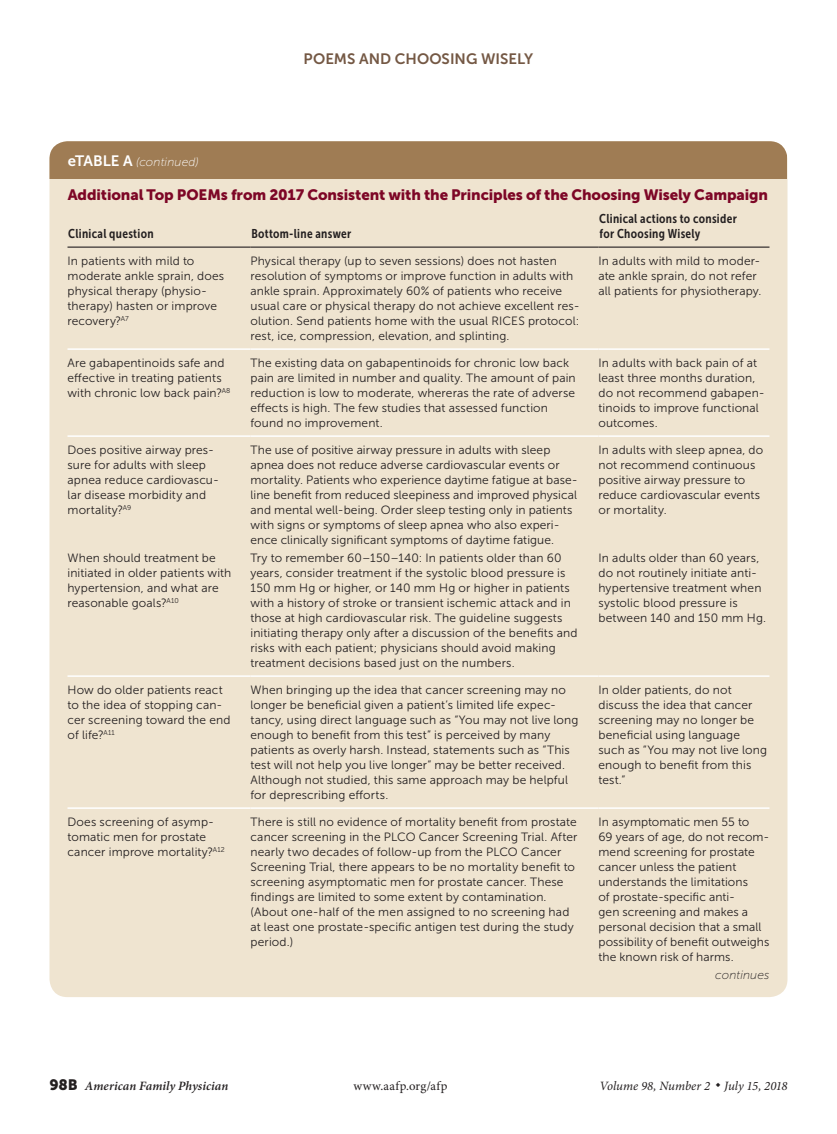
<style>
.page{position:relative;width:837px;height:1134px;background:#fff}
.page>*{position:absolute;margin:0;border:0;box-sizing:border-box;transform-origin:0 0}
.table_title{font:15px "Museo Sans 900";letter-spacing:-.005em;color:#7d0626}
.t1{font:15px "Museo Sans 700";color:#745844}
.table_head1{font:12.75px/15.3px "Museo Sans Cond 700";letter-spacing:.025em;color:#231f20}
.t2{font:italic 12.75px "Minion Pro";color:#231f20}
.t3{font:italic 600 12.75px "Minion Pro";letter-spacing:.005em;color:#231f20}
.t4{font:12.75px "Minion Pro";letter-spacing:.03em;color:#231f20}
.table_data{font:12px/15px "Museo Sans 300";letter-spacing:.01em;color:#231f20}
.table_data_last_col{font:12px/15px "Museo Sans 300";letter-spacing:.01em;color:#231f20}
.table{font:italic 12px "Museo Sans 100";letter-spacing:.01em;color:#fff}
.table_data_last_col-2{font:italic 12px "Museo Sans 100";letter-spacing:.01em;color:#231f20}
.s1{font-family:"Museo Sans 700";font-style:normal;font-size:15px}
.s2{font-family:"Museo Sans 900";font-weight:400;font-style:normal;font-size:15px}
</style>
<div class="page">
<div style="left:50px;top:141px;width:738px;height:856px;background:#efe4d0;border-radius:18px"></div>
<hr style="left:68px;top:348px;width:182px;height:2px;background:#fff">
<hr style="left:250px;top:348px;width:348px;height:2px;background:#fff">
<hr style="left:598px;top:348px;width:172px;height:2px;background:#fff">
<hr style="left:68px;top:435px;width:182px;height:2px;background:#fff">
<hr style="left:250px;top:435px;width:348px;height:2px;background:#fff">
<hr style="left:598px;top:435px;width:172px;height:2px;background:#fff">
<hr style="left:68px;top:807px;width:182px;height:2px;background:#fff">
<hr style="left:250px;top:807px;width:348px;height:2px;background:#fff">
<hr style="left:598px;top:807px;width:172px;height:2px;background:#fff">
<hr style="left:68px;top:247px;width:182px;height:1px;background:#231f20">
<hr style="left:250px;top:247px;width:348px;height:1px;background:#231f20">
<hr style="left:598px;top:247px;width:172px;height:1px;background:#231f20">
<hr style="left:68px;top:675px;width:182px;height:2px;background:#fff">
<hr style="left:250px;top:675px;width:348px;height:2px;background:#fff">
<hr style="left:598px;top:675px;width:172px;height:2px;background:#fff">
<div style="left:50px;top:141px;width:738px;height:38px;background:#9f7c54"></div>
<p class="t1" style="left:304px;top:50px;width:231px">POEMS AND CHOOSING WISELY</p>
<p class="table" style="left:68px;top:156px;width:132px"><span class="s1">eTABLE A</span> (continued)</p>
<p class="table_title" style="left:68px;top:186px;width:702px">Additional Top POEMs from 2017 Consistent with the Principles of the Choosing Wisely Campaign</p>
<p class="table_head1" style="left:68px;top:226px;width:87px">Clinical question</p>
<p class="table_head1" style="left:251px;top:226px;width:101px">Bottom-line answer</p>
<p class="table_head1" style="left:599px;top:211px;width:139px">Clinical actions to consider for Choosing Wisely</p>
<p class="table_data" style="left:68px;top:254px;width:158px">In patients with mild to moderate ankle sprain, does physical therapy (physio&shy;therapy) hasten or improve recovery?<sup>A7</sup></p>
<p class="table_data" style="left:250px;top:254px;width:331px">Physical therapy (up to seven sessions) does not hasten resolution of symptoms or improve function in adults with ankle sprain. Approximately 60% of patients who receive usual care or physical therapy do not achieve excellent res&shy;olution. Send patients home with the usual RICES protocol: rest, ice, compression, elevation, and splinting.</p>
<p class="table_data_last_col" style="left:598px;top:254px;width:164px">In adults with mild to moder&shy;ate ankle sprain, do not refer all patients for physiotherapy.</p>
<p class="table_data" style="left:68px;top:356px;width:164px">Are gabapentinoids safe and effective in treating patients with chronic low back pain?<sup>A8</sup></p>
<p class="table_data" style="left:250px;top:356px;width:327px">The existing data on gabapentinoids for chronic low back pain are limited in number and quality. The amount of pain reduction is low to moderate, whereras the rate of adverse effects is high. The few studies that assessed function found no improvement.</p>
<p class="table_data_last_col" style="left:598px;top:356px;width:168px">In adults with back pain of at least three months duration, do not recommend gabapen&shy;tinoids to improve functional outcomes.</p>
<p class="table_data" style="left:68px;top:443px;width:153px">Does positive airway pres&shy;sure for adults with sleep apnea reduce cardiovascu&shy;lar disease morbidity and mortality?<sup>A9</sup></p>
<p class="table_data" style="left:250px;top:443px;width:329px">The use of positive airway pressure in adults with sleep apnea does not reduce adverse cardiovascular events or mortality. Patients who experience daytime fatigue at base&shy;line benefit from reduced sleepiness and improved physical and mental well-being. Order sleep testing only in patients with signs or symptoms of sleep apnea who also experi&shy;ence clinically significant symptoms of daytime fatigue.</p>
<p class="table_data_last_col" style="left:598px;top:443px;width:166px">In adults with sleep apnea, do not recommend continuous positive airway pressure to reduce cardiovascular events or mortality.</p>
<p class="table_data" style="left:68px;top:551px;width:165px">When should treatment be initiated in older patients with hypertension, and what are reasonable goals?<sup>A10</sup></p>
<p class="table_data" style="left:250px;top:551px;width:328px">Try to remember 60–150–140: In patients older than 60 years, consider treatment if the systolic blood pressure is 150 mm Hg or higher, or 140 mm Hg or higher in patients with a history of stroke or transient ischemic attack and in those at high cardiovascular risk. The guideline suggests initiating therapy only after a discussion of the benefits and risks with each patient; physicians should avoid making treatment decisions based just on the numbers.</p>
<p class="table_data_last_col" style="left:598px;top:551px;width:169px">In adults older than 60 years, do not routinely initiate anti&shy;hypertensive treatment when systolic blood pressure is between 140 and 150 mm Hg.</p>
<p class="table_data" style="left:68px;top:683px;width:165px">How do older patients react to the idea of stopping can&shy;cer screening toward the end of life?<sup>A11</sup></p>
<p class="table_data" style="left:250px;top:683px;width:330px">When bringing up the idea that cancer screening may no longer be beneficial given a patient’s limited life expec&shy;tancy, using direct language such as “You may not live long enough to benefit from this test” is perceived by many patients as overly harsh. Instead, statements such as “This test will not help you live longer” may be better received.<br>Although not studied, this same approach may be helpful for deprescribing efforts.</p>
<p class="table_data_last_col" style="left:598px;top:683px;width:170px">In older patients, do not discuss the idea that cancer screening may no longer be beneficial using language such as “You may not live long enough to benefit from this test.”</p>
<p class="table_data" style="left:68px;top:815px;width:159px">Does screening of asymp&shy;tomatic men for prostate cancer improve mortality?<sup>A12</sup></p>
<p class="table_data" style="left:250px;top:815px;width:328px">There is still no evidence of mortality benefit from prostate cancer screening in the PLCO Cancer Screening Trial. After nearly two decades of follow-up from the PLCO Cancer Screening Trial, there appears to be no mortality benefit to screening asymptomatic men for prostate cancer. These findings are limited to some extent by contamination. (About one-half of the men assigned to no screening had at least one prostate-specific antigen test during the study period.)</p>
<p class="table_data_last_col" style="left:598px;top:815px;width:173px">In asymptomatic men 55 to<br>69 years of age, do not recom&shy;mend screening for prostate cancer unless the patient understands the limitations<br>of prostate-specific anti-<br>gen screening and makes a personal decision that a small possibility of benefit outweighs the known risk of harms.</p>
<p class="table_data_last_col-2" style="left:715px;top:969px;width:56px">continues</p>
<p class="t3" style="left:50px;top:1077px;width:180px"><span class="s2">98B</span> American Family Physician</p>
<p class="t4" style="left:353px;top:1078px;width:96px">www.aafp.org/afp</p>
<p class="t2" style="left:599px;top:1078px;width:190px">Volume 98, Number 2 ◆ July 15, 2018</p>
</div>
